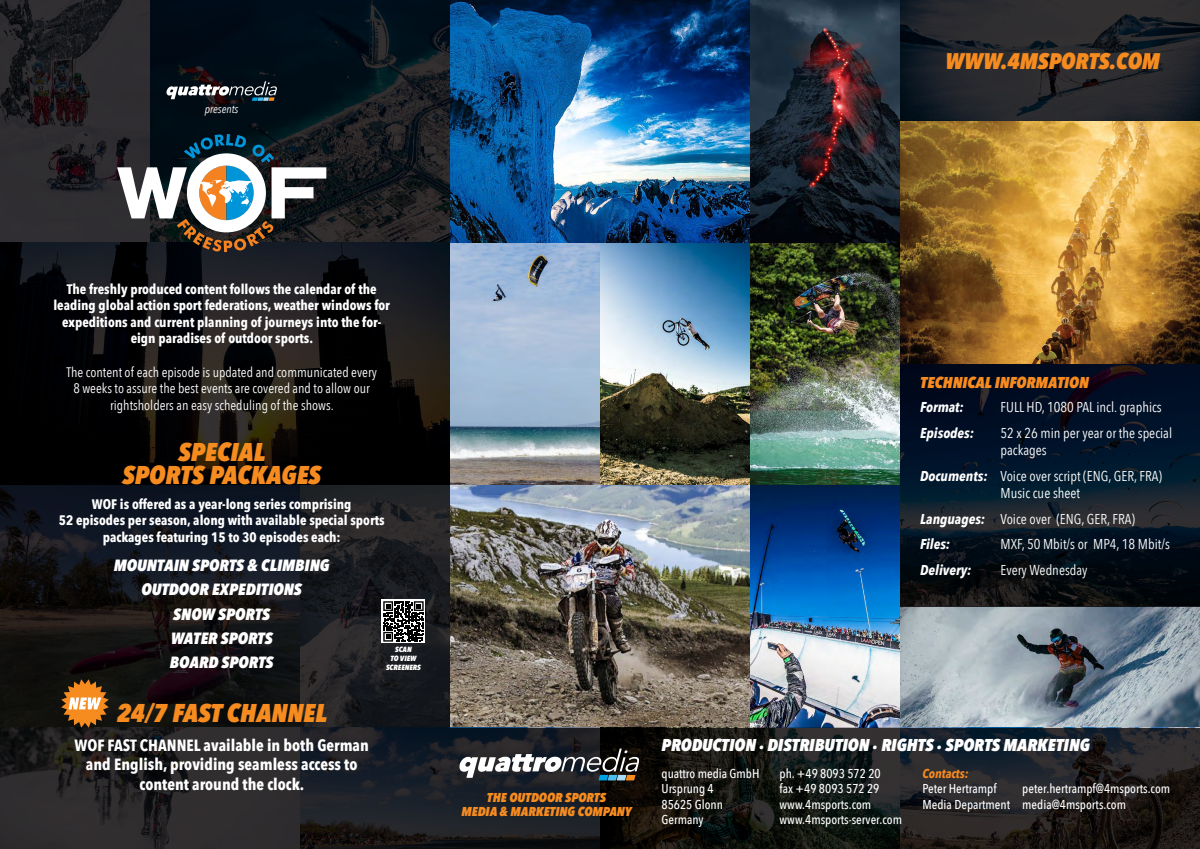
<style>
.page{position:relative;width:1200px;height:849px;background:#fff}
.page>*{position:absolute;margin:0;border:0;box-sizing:border-box;transform-origin:0 0}
.t1{font:italic 800 25.69px/22.8px "Avenir Next Condensed";color:#f68b1f;text-align:center}
.t2{font:italic 800 22.5px "Avenir Next Condensed";color:#f68b1f}
.t3{font:italic 800 17.12px "Avenir Next Condensed";color:#fff}
.t4{font:700 16.25px/19.5px "Avenir Next Condensed";color:#fff;text-align:center}
.t5{font:italic 800 16.25px/24.4px "Avenir Next Condensed";color:#fff;text-align:center}
.t6{font:italic 800 15.69px "Avenir Next Condensed";color:#f68b1f}
.t7{font:14.25px/17.1px "Avenir Next Condensed";color:#fff}
.t8{font:italic 700 14.25px "Avenir Next Condensed";color:#fff}
.t9{font:700 13.75px/16.5px "Avenir Next Condensed";color:#fff;text-align:center}
.t10{font:13.75px/16.5px "Avenir Next Condensed";color:#fff;text-align:center}
.t11{font:500 12.81px/15.4px "Avenir Next Condensed";color:#fff}
.t12{font:italic 800 12.81px/14.2px "Avenir Next Condensed";color:#f68b1f;text-align:center}
.t13{font:italic 700 12.81px "Avenir Next Condensed";color:#f68b1f}
.t14{font:italic 11.44px "Avenir Next Condensed";color:#fff}
.t15{font:italic 800 7.5px/8.8px "Avenir Next Condensed";color:#fff;text-align:center}
.s1{font-weight:700;font-style:italic}
</style>
<div class="page">
<img style="left:0;top:0;width:1200px;height:849px">
<svg style="left:459px;top:748px;width:179px;height:32px"></svg>
<svg style="left:117px;top:134px;width:209px;height:118px"></svg>
<svg style="left:167px;top:81px;width:110px;height:20px"></svg>
<svg style="left:61px;top:679px;width:48px;height:48px;background:#a36c33"></svg>
<svg style="left:382px;top:599px;width:43px;height:44px;fill:#000"></svg>
<svg style="left:383px;top:601px;width:10px;height:10px"></svg>
<svg style="left:414px;top:601px;width:10px;height:10px"></svg>
<svg style="left:383px;top:632px;width:10px;height:9px"></svg>
<p class="t14" style="left:205px;top:102px;width:35px">presents</p>
<h2 class="t2" style="left:945px;top:47px;width:216px">WWW.4MSPORTS.COM</h2>
<p class="t9" style="left:53px;top:280px;width:338px">The freshly produced content follows the calendar of the leading global action sport federations, weather windows for expeditions and current planning of journeys into the for&shy;eign paradises of outdoor sports.</p>
<p class="t10" style="left:66px;top:363px;width:312px">The content of each episode is updated and communicated every<br>8 weeks to assure the best events are covered and to allow our rightsholders an easy scheduling of the shows.</p>
<h1 class="t1" style="left:122px;top:440px;width:200px">SPECIAL<br>SPORTS PACKAGES</h1>
<p class="t9" style="left:59px;top:495px;width:327px">WOF is offered as a year-long series comprising<br>52 episodes per season, along with available special sports packages featuring 15 to 30 episodes each:</p>
<p class="t5" style="left:114px;top:553px;width:217px">MOUNTAIN SPORTS &amp; CLIMBING<br>OUTDOOR EXPEDITIONS<br>SNOW SPORTS<br>WATER SPORTS<br>BOARD SPORTS</p>
<h1 class="t1" style="left:117px;top:701px;width:212px">24/7 FAST CHANNEL</h1>
<p class="t4" style="left:74px;top:735px;width:296px">WOF FAST CHANNEL available in both German and English, providing seamless access to content around the clock.</p>
<p class="t15" style="left:386px;top:645px;width:36px">SCAN<br>TO VIEW<br>SCREENERS</p>
<p class="t6" style="left:920px;top:373px;width:170px">TECHNICAL INFORMATION</p>
<p class="t8" style="left:920px;top:399px;width:45px">Format:</p>
<p class="t7" style="left:1001px;top:398px;width:163px">FULL HD, 1080 PAL incl. graphics</p>
<p class="t8" style="left:920px;top:424px;width:55px">Episodes:</p>
<p class="t7" style="left:1001px;top:424px;width:173px">52 x 26 min per year or the special packages</p>
<p class="t7" style="left:920px;top:467px;width:243px;text-align:center"><span class="s1">Documents:</span> Voice over script (ENG, GER, FRA)<br>Music cue sheet</p>
<p class="t7" style="left:920px;top:505px;width:216px;line-height:25.7px"><span class="s1">Languages:</span> Voice over (ENG, GER, FRA)<br><span class="s1">Files:</span></p>
<p class="t7" style="left:1001px;top:535px;width:171px">MXF, 50 Mbit/s or MP4, 18 Mbit/s</p>
<p class="t8" style="left:920px;top:561px;width:53px">Delivery:</p>
<p class="t7" style="left:1001px;top:561px;width:89px">Every Wednesday</p>
<p class="t12" style="left:462px;top:790px;width:172px">THE OUTDOOR SPORTS<br>MEDIA &amp; MARKETING COMPANY</p>
<p class="t3" style="left:662px;top:734px;width:430px">PRODUCTION . DISTRIBUTION . RIGHTS . SPORTS MARKETING</p>
<p class="t13" style="left:922px;top:765px;width:48px">Contacts:</p>
<p class="t11" style="left:922px;top:781px;width:76px">Peter Hertrampf</p>
<p class="t11" style="left:662px;top:766px;width:99px">quattro media GmbH<br>Ursprung 4<br>85625 Glonn<br>Germany</p>
<p class="t11" style="left:780px;top:766px;width:124px">ph. +49 8093 572 20<br>fax +49 8093 572 29 www.4msports.com www.4msports-server.com</p>
<p class="t11" style="left:922px;top:781px;width:249px;text-indent:100px">peter.hertrampf@4msports.com<br>Media Department media@4msports.com</p>
</div>
